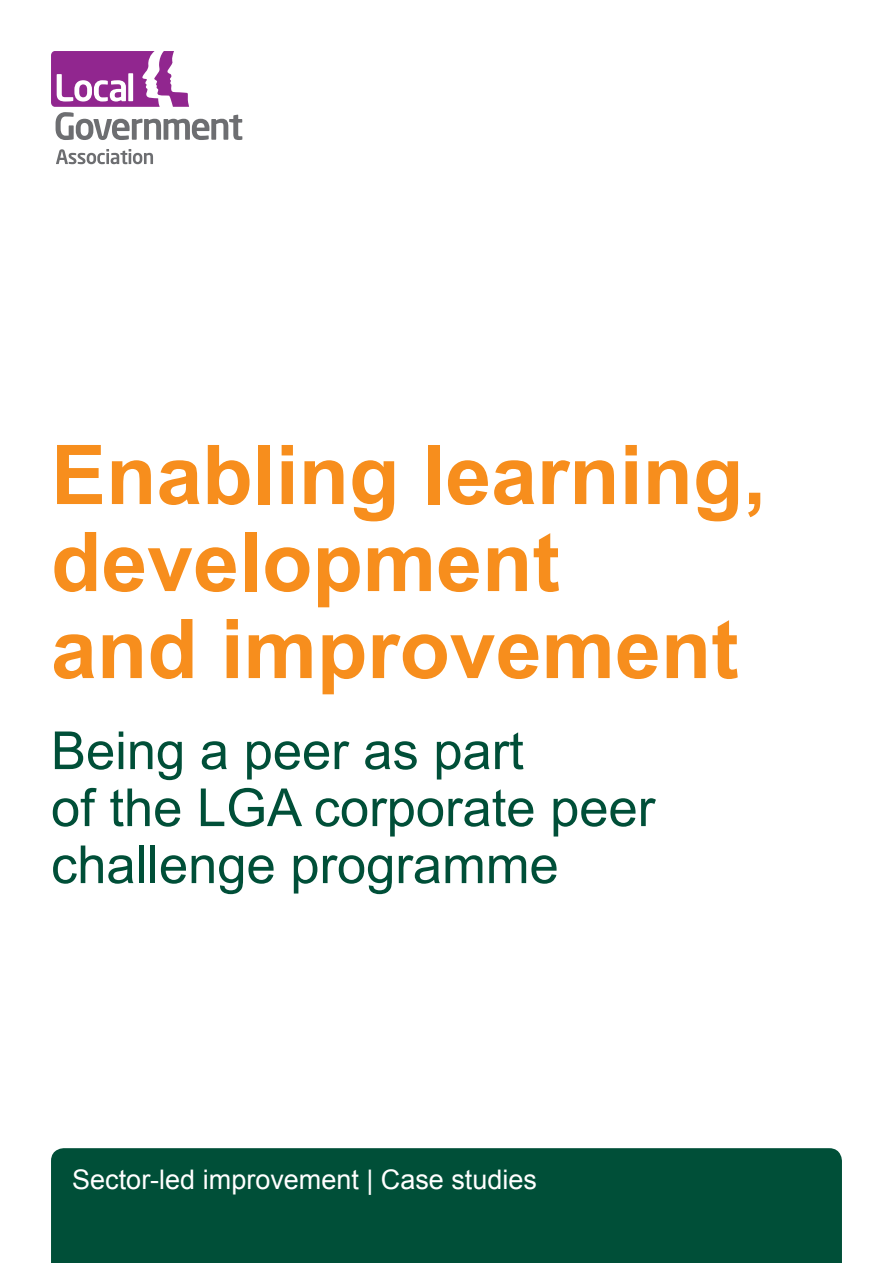
<style>
.page{position:relative;width:893px;height:1263px;background:#fff}
.page>*{position:absolute;margin:0;border:0;box-sizing:border-box;transform-origin:0 0}
.A4_Cover_heading{font:700 82.5px/87px "Arial";color:#f78e1d}
.A4_Cover_subhead{font:52.5px/57px "Arial";color:#004f38}
.t1{font:27px "Arial";color:#fff}
</style>
<div class="page">
<svg style="left:56px;top:149px;width:97px;height:15px"></svg>
<svg style="left:51px;top:51px;width:191px;height:89px"></svg>
<div style="left:51px;top:1148px;width:791px;height:115px;background:#004f38"></div>
<p class="A4_Cover_heading" style="left:51px;top:434px;width:717px">Enabling learning, development<br>and improvement</p>
<p class="A4_Cover_subhead" style="left:51px;top:723px;width:606px">Being a peer as part<br>of the LGA corporate peer challenge programme</p>
<p class="t1" style="left:72px;top:1162px;width:466px">Sector-led improvement | Case studies</p>
</div>
